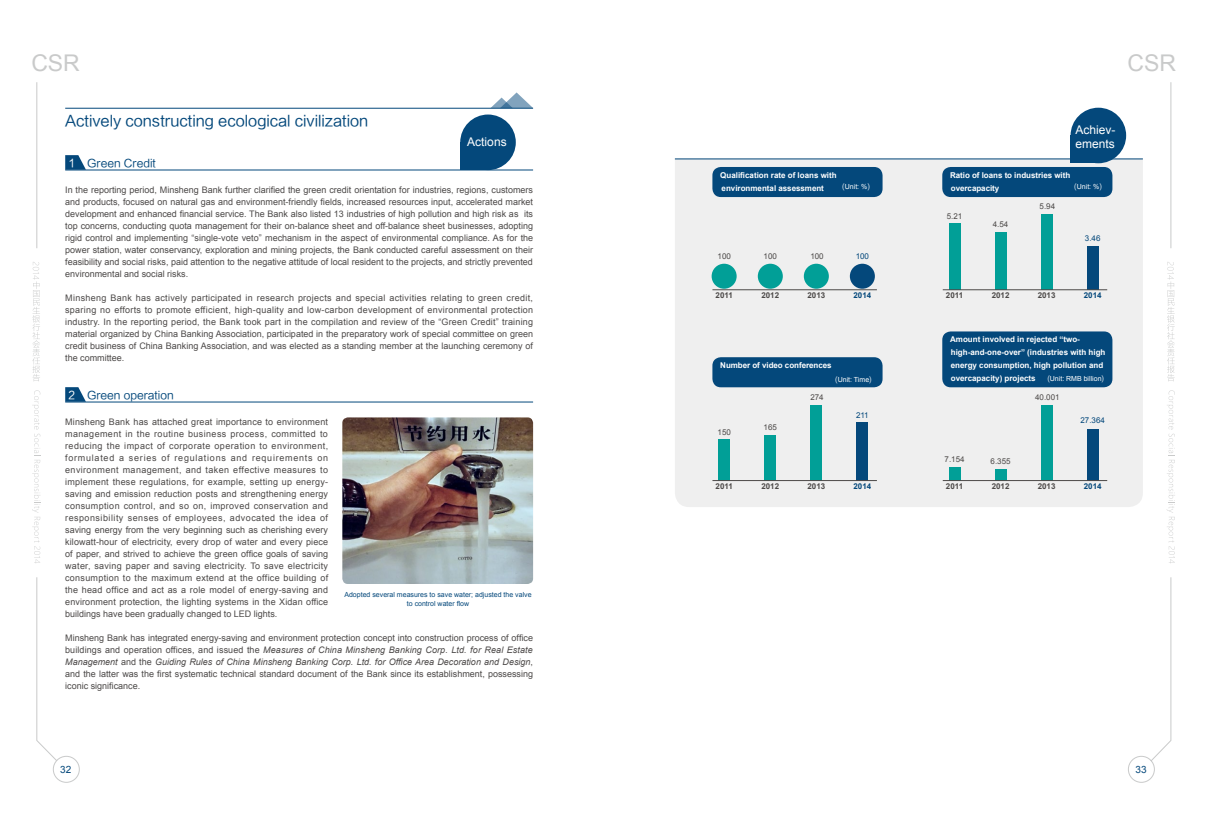
<style>
.page{position:relative;width:1208px;height:825px;background:#fff}
.page>*{position:absolute;margin:0;border:0;box-sizing:border-box;transform-origin:0 0}
.t1{font:23px "Arial";color:#c9caca}
.t2{font:15px "FZLTZHUNHK GBK1 0";color:#04487b}
.t3{font:12px/14px "Arial";color:#fff}
.t4{font:11px "FZLTZHUNHK GBK1 0";color:#04487b}
.t5{font:10px "Arial";color:#04487b}
.t6{font:9px/12px "Arial";color:#4c4948;text-align:justify}
.t7{font:700 8px/13px "Arial";color:#fff}
.t8{font:700 8px "Arial";color:#4c4948}
.t9{font:8px "Arial";color:#4c4948}
.t10{font:8px "Arial";color:#04487b}
.t11{font:700 8px "Arial";color:#04487b}
.t12{font:7px/9.5px "Arial";color:#04487b;text-align:center}
.t13{font:7px "Arial";color:#fff}
.s1{color:#fff}
.s2{font-style:italic}
.s3{font-family:"FZLTZHUNHK GBK1 0"}
</style>
<div class="page">
<svg style="left:1128px;top:82px;width:47px;height:701px"></svg>
<div style="left:675px;top:159px;width:467px;height:348px;background:#efefef"></div>
<div style="left:856px;top:423px;width:12px;height:58px;background:#04487b"></div>
<div style="left:810px;top:405px;width:12px;height:76px;background:#019f97"></div>
<div style="left:764px;top:435px;width:12px;height:46px;background:#019f97"></div>
<div style="left:718px;top:439px;width:12px;height:42px;background:#019f97"></div>
<hr style="left:712px;top:480px;width:165px;height:1px;background:#4c4948">
<div style="left:1087px;top:429px;width:11px;height:52px;background:#04487b"></div>
<div style="left:1041px;top:405px;width:11px;height:76px;background:#019f97"></div>
<div style="left:995px;top:469px;width:11px;height:12px;background:#019f97"></div>
<div style="left:949px;top:467px;width:11px;height:14px;background:#019f97"></div>
<hr style="left:942px;top:480px;width:165px;height:1px;background:#4c4948">
<div style="left:1087px;top:246px;width:11px;height:44px;background:#04487b"></div>
<div style="left:1041px;top:214px;width:11px;height:76px;background:#019f97"></div>
<div style="left:995px;top:232px;width:11px;height:58px;background:#019f97"></div>
<div style="left:949px;top:224px;width:11px;height:66px;background:#019f97"></div>
<hr style="left:942px;top:289px;width:165px;height:1px;background:#4c4948">
<hr style="left:712px;top:289px;width:165px;height:1px;background:#4c4948">
<div style="left:711px;top:264px;width:25px;height:25px;background:#019f97;border-radius:50%"></div>
<div style="left:758px;top:264px;width:25px;height:25px;background:#019f97;border-radius:50%"></div>
<div style="left:804px;top:264px;width:25px;height:25px;background:#019f97;border-radius:50%"></div>
<div style="left:850px;top:264px;width:25px;height:25px;background:#04487b;border-radius:50%"></div>
<hr style="left:675px;top:158px;width:467px;height:1px;background:#04487b">
<hr style="left:65px;top:108px;width:468px;height:1px;background:#04487b">
<hr style="left:65px;top:170px;width:468px;height:1px;background:#04487b">
<hr style="left:65px;top:402px;width:468px;height:1px;background:#04487b">
<svg style="left:32px;top:82px;width:54px;height:701px"></svg>
<div style="left:712px;top:167px;width:170px;height:30px;background:#04487b;border-radius:9px"></div>
<div style="left:712px;top:357px;width:170px;height:30px;background:#04487b;border-radius:9px"></div>
<div style="left:942px;top:167px;width:170px;height:30px;background:#04487b;border-radius:9px"></div>
<div style="left:942px;top:331px;width:170px;height:56px;background:#04487b;border-radius:9px"></div>
<div style="left:1070px;top:108px;width:56px;height:55px;background:#04487b;border-radius:50%"></div>
<div style="left:1070px;top:135px;width:28px;height:28px;background:#04487b"></div>
<img style="left:342px;top:417px;width:191px;height:167px">
<svg style="left:490px;top:92px;width:43px;height:16px"></svg>
<div style="left:460px;top:115px;width:56px;height:55px;background:#04487b;border-radius:50%"></div>
<div style="left:460px;top:142px;width:28px;height:28px;background:#04487b"></div>
<h1 class="t1" style="left:31px;top:48px;width:50px">CSR</h1>
<h1 class="t1" style="left:1127px;top:48px;width:50px">CSR</h1>
<h2 class="t2" style="left:65px;top:113px;width:305px">Actively constructing ecological civilization</h2>
<p class="t4" style="left:68px;top:157px;width:89px"><span class="s1">1</span> Green Credit</p>
<p class="t6" style="left:65px;top:184px;width:469px">In the reporting period, Minsheng Bank further clarified the green credit orientation for industries, regions, customers and products, focused on natural gas and environment-friendly fields, increased resources input, accelerated market development and enhanced financial service. The Bank also listed 13 industries of high pollution and high risk as its top concerns, conducting quota management for their on-balance sheet and off-balance sheet businesses, adopting rigid control and implementing “single-vote veto” mechanism in the aspect of environmental compliance. As for the power station, water conservancy, exploration and mining projects, the Bank conducted careful assessment on their feasibility and social risks, paid attention to the negative attitude of local resident to the projects, and strictly prevented environmental and social risks.</p>
<p class="t6" style="left:65px;top:292px;width:469px">Minsheng Bank has actively participated in research projects and special activities relating to green credit, sparing no efforts to promote efficient, high-quality and low-carbon development of environmental protection industry. In the reporting period, the Bank took part in the compilation and review of the “Green Credit” training material organized by China Banking Association, participated in the preparatory work of special committee on green credit business of China Banking Association, and was elected as a standing member at the launching ceremony of the committee.</p>
<p class="t4" style="left:68px;top:389px;width:107px"><span class="s1">2</span> Green operation</p>
<p class="t6" style="left:65px;top:416px;width:264px">Minsheng Bank has attached great importance to environment management in the routine business process, committed to reducing the impact of corporate operation to environment, formulated a series of regulations and requirements on environment management, and taken effective measures to implement these regulations, for example, setting up energy&shy;saving and emission reduction posts and strengthening energy consumption control, and so on, improved conservation and responsibility senses of employees, advocated the idea of saving energy from the very beginning such as cherishing every kilowatt-hour of electricity, every drop of water and every piece of paper, and strived to achieve the green office goals of saving water, saving paper and saving electricity. To save electricity consumption to the maximum extend at the office building of the head office and act as a role model of energy-saving and environment protection, the lighting systems in the Xidan office buildings have been gradually changed to LED lights.</p>
<p class="t6" style="left:65px;top:632px;width:469px">Minsheng Bank has integrated energy-saving and environment protection concept into construction process of office buildings and operation offices, and issued the <span class="s2">Measures of China Minsheng Banking Corp. Ltd. for Real Estate Management</span> and the <span class="s2">Guiding Rules of China Minsheng Banking Corp. Ltd. for Office Area Decoration and Design</span>, and the latter was the first systematic technical standard document of the Bank since its establishment, possessing iconic significance.</p>
<h3 class="t3" style="left:467px;top:135px;width:41px">Actions</h3>
<p class="t12" style="left:344px;top:590px;width:189px">Adopted several measures to save water; adjusted the valve to control water flow</p>
<p class="t7" style="left:720px;top:169px;width:118px">Qualification rate of loans with environmental assessment</p>
<p class="t13" style="left:842px;top:182px;width:29px"><span class="s3">(</span>Unit: %<span class="s3">)</span></p>
<p class="t9" style="left:717px;top:251px;width:15px">100</p>
<p class="t9" style="left:763px;top:251px;width:15px">100</p>
<p class="t9" style="left:810px;top:251px;width:15px">100</p>
<p class="t10" style="left:855px;top:251px;width:15px">100</p>
<p class="t8" style="left:715px;top:290px;width:19px">2011</p>
<p class="t8" style="left:761px;top:290px;width:19px">2012</p>
<p class="t8" style="left:807px;top:290px;width:19px">2013</p>
<p class="t11" style="left:853px;top:290px;width:19px">2014</p>
<p class="t7" style="left:720px;top:359px;width:113px">Number of video conferences</p>
<p class="t9" style="left:717px;top:427px;width:15px">150</p>
<p class="t9" style="left:763px;top:422px;width:15px">165</p>
<p class="t9" style="left:810px;top:392px;width:15px">274</p>
<p class="t13" style="left:835px;top:375px;width:38px"><span class="s3">(</span>Unit: Time<span class="s3">)</span></p>
<p class="t10" style="left:856px;top:410px;width:14px">211</p>
<p class="t8" style="left:715px;top:481px;width:19px">2011</p>
<p class="t8" style="left:761px;top:481px;width:19px">2012</p>
<p class="t8" style="left:807px;top:481px;width:19px">2013</p>
<p class="t11" style="left:853px;top:481px;width:19px">2014</p>
<h3 class="t3" style="left:1075px;top:123px;width:42px">Achiev&shy;ements</h3>
<p class="t7" style="left:950px;top:169px;width:122px">Ratio of loans to industries with overcapacity</p>
<p class="t13" style="left:1074px;top:182px;width:29px"><span class="s3">(</span>Unit: %<span class="s3">)</span></p>
<p class="t9" style="left:946px;top:211px;width:17px">5.21</p>
<p class="t9" style="left:992px;top:219px;width:17px">4.54</p>
<p class="t9" style="left:1039px;top:201px;width:17px">5.94</p>
<p class="t10" style="left:1084px;top:233px;width:17px">3.46</p>
<p class="t8" style="left:946px;top:290px;width:19px">2011</p>
<p class="t8" style="left:991px;top:290px;width:19px">2012</p>
<p class="t8" style="left:1037px;top:290px;width:19px">2013</p>
<p class="t11" style="left:1083px;top:290px;width:19px">2014</p>
<p class="t7" style="left:950px;top:333px;width:157px">Amount involved in rejected “two&shy;high-and-one-over” (industries with high energy consumption, high pollution and overcapacity) projects</p>
<p class="t13" style="left:1047px;top:374px;width:58px"><span class="s3">(</span>Unit: RMB billion<span class="s3">)</span></p>
<p class="t9" style="left:944px;top:454px;width:22px">7.154</p>
<p class="t9" style="left:990px;top:456px;width:22px">6.355</p>
<p class="t9" style="left:1035px;top:392px;width:26px">40.001</p>
<p class="t10" style="left:1080px;top:415px;width:26px">27.364</p>
<p class="t8" style="left:946px;top:481px;width:19px">2011</p>
<p class="t8" style="left:991px;top:481px;width:19px">2012</p>
<p class="t8" style="left:1037px;top:481px;width:19px">2013</p>
<p class="t11" style="left:1083px;top:481px;width:19px">2014</p>
<p class="t5" style="left:60px;top:763px;width:13px">32</p>
<p class="t5" style="left:1135px;top:763px;width:13px">33</p>
</div>
